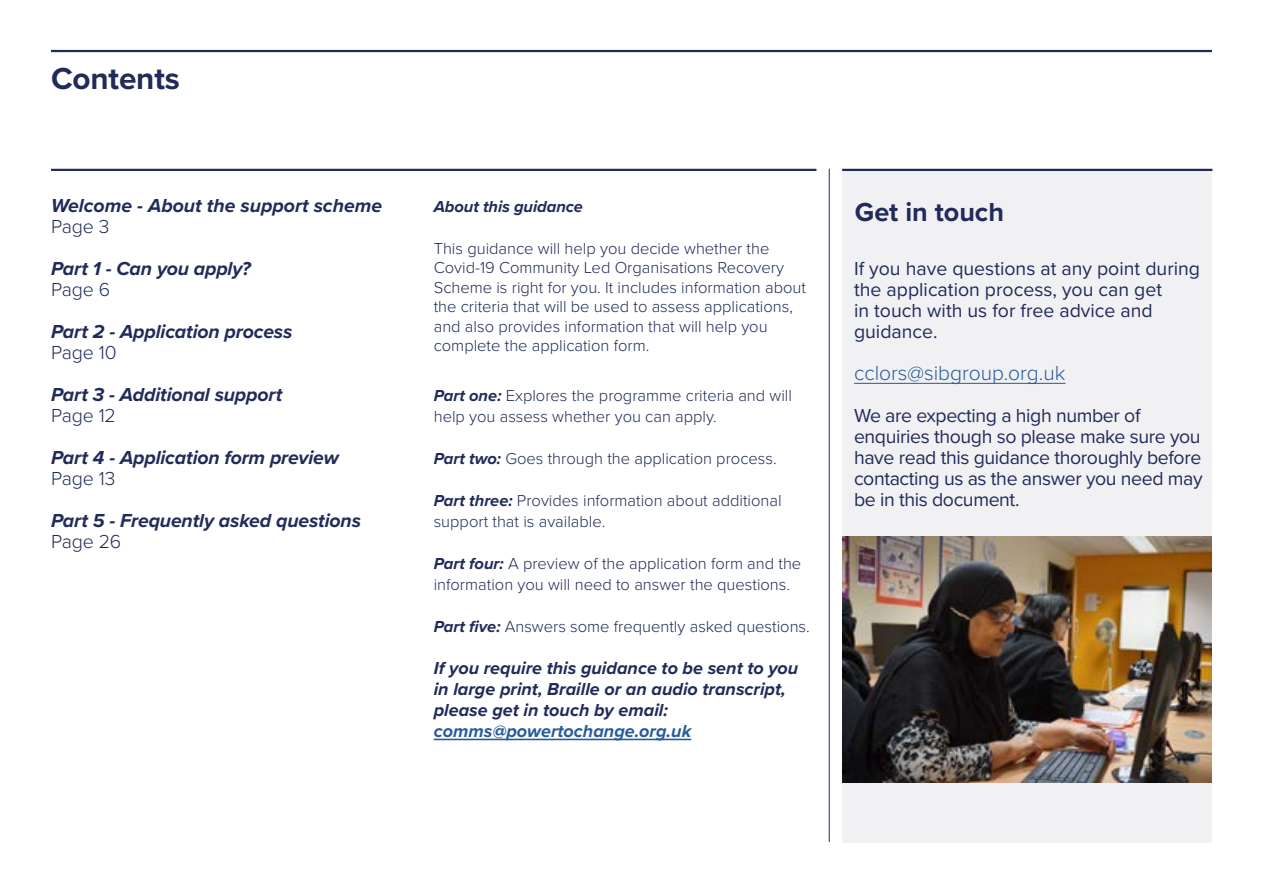
<style>
.page{position:relative;width:1263px;height:893px;background:#fff}
.page>*{position:absolute;margin:0;border:0;box-sizing:border-box;transform-origin:0 0}
.t1{font:700 31.5px "Proxima Nova";letter-spacing:-.005em;color:#212b59}
.t2{font:700 27px "Proxima Nova";color:#212b59}
.t3{font:300 21px "Proxima Nova";color:#275b9b}
.t4{font:italic 700 19.5px "Proxima Nova";letter-spacing:-.005em;color:#212b59}
.t5{font:19.5px/21px "Proxima Nova";letter-spacing:-.02em;color:#212b59}
.t6{font:19.5px/21px "Proxima Nova";color:#212b59}
.t7{font:300 19.5px "Proxima Nova";letter-spacing:-.01em;color:#212b59}
.t8{font:italic 700 18px/21px "Proxima Nova";color:#212b59}
.t9{font:italic 700 18px "Proxima Nova";color:#275b9b}
.t10{font:300 16.5px/19.5px "Proxima Nova";color:#212b59}
.t11{font:italic 700 16.5px "Proxima Nova";letter-spacing:-.005em;color:#212b59}
.s1{font-weight:700;font-style:italic}
</style>
<div class="page">
<div style="left:842px;top:171px;width:370px;height:672px;background:#f1f1f3"></div>
<hr style="left:854px;top:383px;width:211px;height:1px;background:#275b9b">
<hr style="left:434px;top:739px;width:257px;height:1px;background:#275b9b">
<hr style="left:51px;top:50px;width:1161px;height:2px;background:#212b59">
<hr style="left:51px;top:169px;width:765px;height:2px;background:#212b59">
<hr style="left:842px;top:169px;width:370px;height:2px;background:#212b59">
<hr style="left:829px;top:169px;width:1px;height:673px;background:#212b59">
<img style="left:842px;top:536px;width:370px;height:247px">
<h1 class="t1" style="left:51px;top:55px;width:130px">Contents</h1>
<p class="t4" style="left:51px;top:191px;width:333px">Welcome - About the support scheme</p>
<p class="t7" style="left:51px;top:212px;width:60px">Page 3</p>
<p class="t4" style="left:51px;top:254px;width:201px">Part 1 - Can you apply?</p>
<p class="t7" style="left:51px;top:275px;width:61px">Page 6</p>
<p class="t4" style="left:51px;top:317px;width:243px">Part 2 - Application process</p>
<p class="t7" style="left:51px;top:338px;width:67px">Page 10</p>
<p class="t4" style="left:51px;top:380px;width:233px">Part 3 - Additional support</p>
<p class="t7" style="left:51px;top:401px;width:66px">Page 12</p>
<p class="t4" style="left:51px;top:443px;width:289px">Part 4 - Application form preview</p>
<p class="t7" style="left:51px;top:464px;width:66px">Page 13</p>
<p class="t4" style="left:51px;top:506px;width:311px">Part 5 - Frequently asked questions</p>
<p class="t7" style="left:51px;top:527px;width:72px">Page 26</p>
<p class="t11" style="left:434px;top:194px;width:151px">About this guidance</p>
<p class="t10" style="left:434px;top:238px;width:374px">This guidance will help you decide whether the Covid-19 Community Led Organisations Recovery Scheme is right for you. It includes information about the criteria that will be used to assess applications, and also provides information that will help you complete the application form.</p>
<p class="t10" style="left:434px;top:384px;width:360px;line-height:21px"><span class="s1">Part one:</span> Explores the programme criteria and will help you assess whether you can apply.</p>
<p class="t10" style="left:434px;top:448px;width:344px"><span class="s1">Part two:</span> Goes through the application process.</p>
<p class="t10" style="left:434px;top:489px;width:349px;line-height:21px"><span class="s1">Part three:</span> Provides information about additional support that is available.</p>
<p class="t10" style="left:434px;top:552px;width:369px;line-height:21px"><span class="s1">Part four:</span> A preview of the application form and the information you will need to answer the questions.</p>
<p class="t10" style="left:434px;top:616px;width:377px"><span class="s1">Part five:</span> Answers some frequently asked questions.</p>
<p class="t8" style="left:434px;top:657px;width:366px">If you require this guidance to be sent to you in large print, Braille or an audio transcript, please get in touch by email:</p>
<p class="t9" style="left:434px;top:717px;width:259px">comms@powertochange.org.uk</p>
<h2 class="t2" style="left:855px;top:192px;width:151px">Get in touch</h2>
<p class="t6" style="left:854px;top:257px;width:348px">If you have questions at any point during the application process, you can get<br>in touch with us for free advice and guidance.</p>
<p class="t3" style="left:854px;top:357px;width:213px">cclors@sibgroup.org.uk</p>
<p class="t5" style="left:854px;top:404px;width:350px">We are expecting a high number of enquiries though so please make sure you have read this guidance thoroughly before contacting us as the answer you need may be in this document.</p>
</div>
